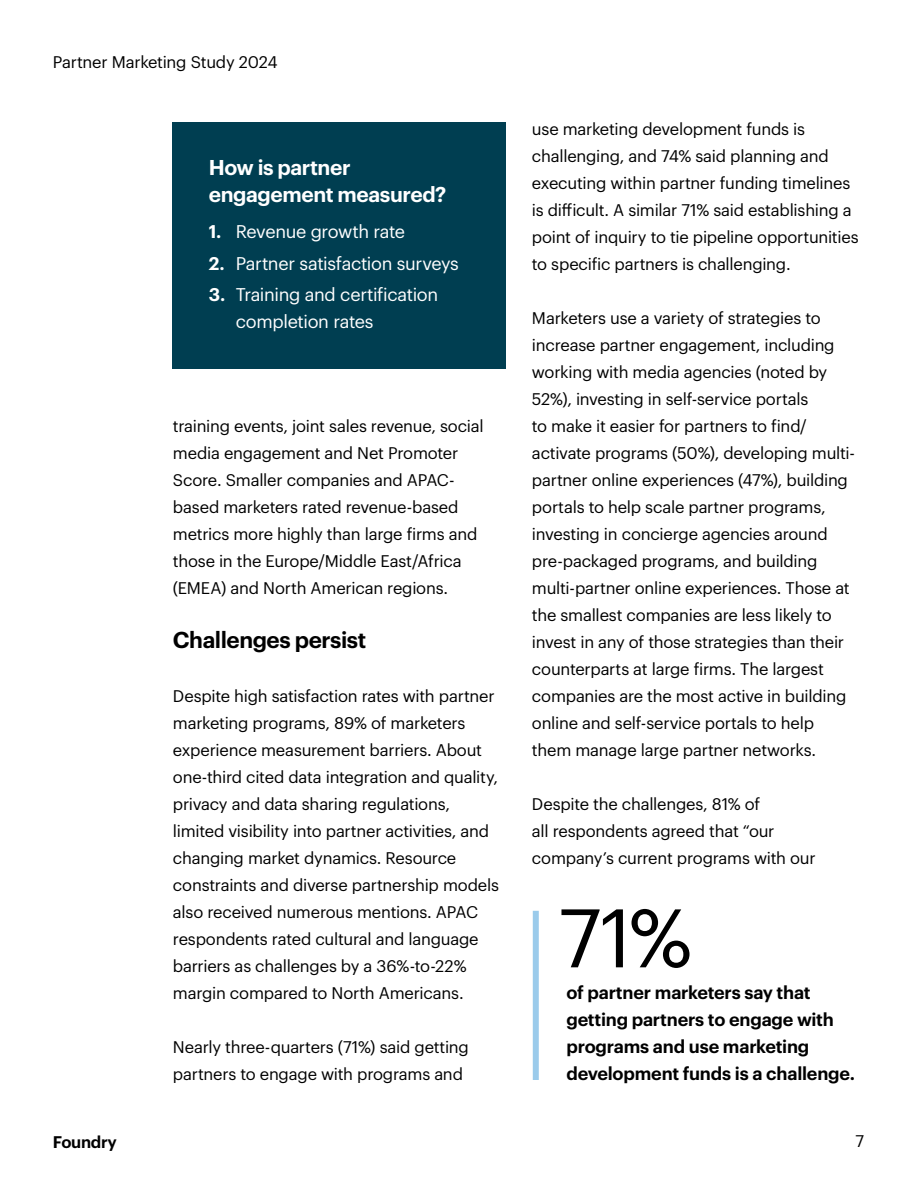
<style>
.page{position:relative;width:918px;height:1188px;background:#fff}
.page>*{position:absolute;margin:0;border:0;box-sizing:border-box;transform-origin:0 0}
.t1{font:81px "Graphik";color:#000}
.t2{font:600 22.5px "Graphik";letter-spacing:-.02em;color:#000}
.t3{font:600 21px/27px "Graphik";letter-spacing:-.02em;color:#fff}
.t4{font:600 18px/27px "Graphik";letter-spacing:-.01em;color:#000}
.t5{font:18px/27px "Graphik";letter-spacing:-.02em;color:#fff}
.t6{font:16.5px/27px "Graphik";letter-spacing:-.015em;color:#000}
.t7{font:600 16.5px "Graphik";letter-spacing:-.02em;color:#000}
.s1{font-weight:600}
</style>
<div class="page">
<div style="left:173px;top:122px;width:333px;height:247px;background:#003e51"></div>
<div style="left:533px;top:911px;width:6px;height:169px;background:#9bcbeb"></div>
<p class="t6" style="left:53px;top:47px;width:226px">Partner Marketing Study 2024</p>
<p class="t3" style="left:209px;top:152px;width:239px">How is partner engagement measured?</p>
<p class="t5" style="left:209px;top:217px;width:198px"><span class="s1">1.</span> Revenue growth rate</p>
<p class="t5" style="left:209px;top:248px;width:251px"><span class="s1">2.</span> Partner satisfaction surveys</p>
<p class="t5" style="left:236px;top:280px;width:204px;text-indent:-27px"><span class="s1">3.</span> Training and certification completion rates</p>
<p class="t7" style="left:53px;top:1129px;width:66px">Foundry</p>
<p class="t6" style="left:173px;top:411px;width:312px">training events, joint sales revenue, social media engagement and Net Promoter Score. Smaller companies and APAC&shy;based marketers rated revenue-based metrics more highly than large firms and those in the Europe/Middle East/Africa (EMEA) and North American regions.</p>
<h2 class="t2" style="left:173px;top:623px;width:195px">Challenges persist</h2>
<p class="t6" style="left:173px;top:681px;width:328px">Despite high satisfaction rates with partner marketing programs, 89% of marketers experience measurement barriers. About one-third cited data integration and quality, privacy and data sharing regulations, limited visibility into partner activities, and changing market dynamics. Resource constraints and diverse partnership models also received numerous mentions. APAC respondents rated cultural and language barriers as challenges by a 36%-to-22% margin compared to North Americans.</p>
<p class="t6" style="left:173px;top:1032px;width:298px">Nearly three-quarters (71%) said getting partners to engage with programs and</p>
<p class="t6" style="left:532px;top:114px;width:328px">use marketing development funds is challenging, and 74% said planning and executing within partner funding timelines is difficult. A similar 71% said establishing a point of inquiry to tie pipeline opportunities to specific partners is challenging.</p>
<p class="t6" style="left:532px;top:303px;width:325px">Marketers use a variety of strategies to increase partner engagement, including working with media agencies (noted by 52%), investing in self-service portals<br>to make it easier for partners to find/ activate programs (50%), developing multi&shy;partner online experiences (47%), building portals to help scale partner programs, investing in concierge agencies around pre-packaged programs, and building multi-partner online experiences. Those at the smallest companies are less likely to invest in any of those strategies than their counterparts at large firms. The largest companies are the most active in building online and self-service portals to help them manage large partner networks.</p>
<p class="t6" style="left:532px;top:789px;width:285px">Despite the challenges, 81% of<br>all respondents agreed that “our company’s current programs with our</p>
<h1 class="t1" style="left:559px;top:877px;width:135px">71%</h1>
<p class="t4" style="left:566px;top:977px;width:290px">of partner marketers say that getting partners to engage with programs and use marketing development funds is a challenge.</p>
<p class="t6" style="left:855px;top:1126px;width:10px">7</p>
</div>
